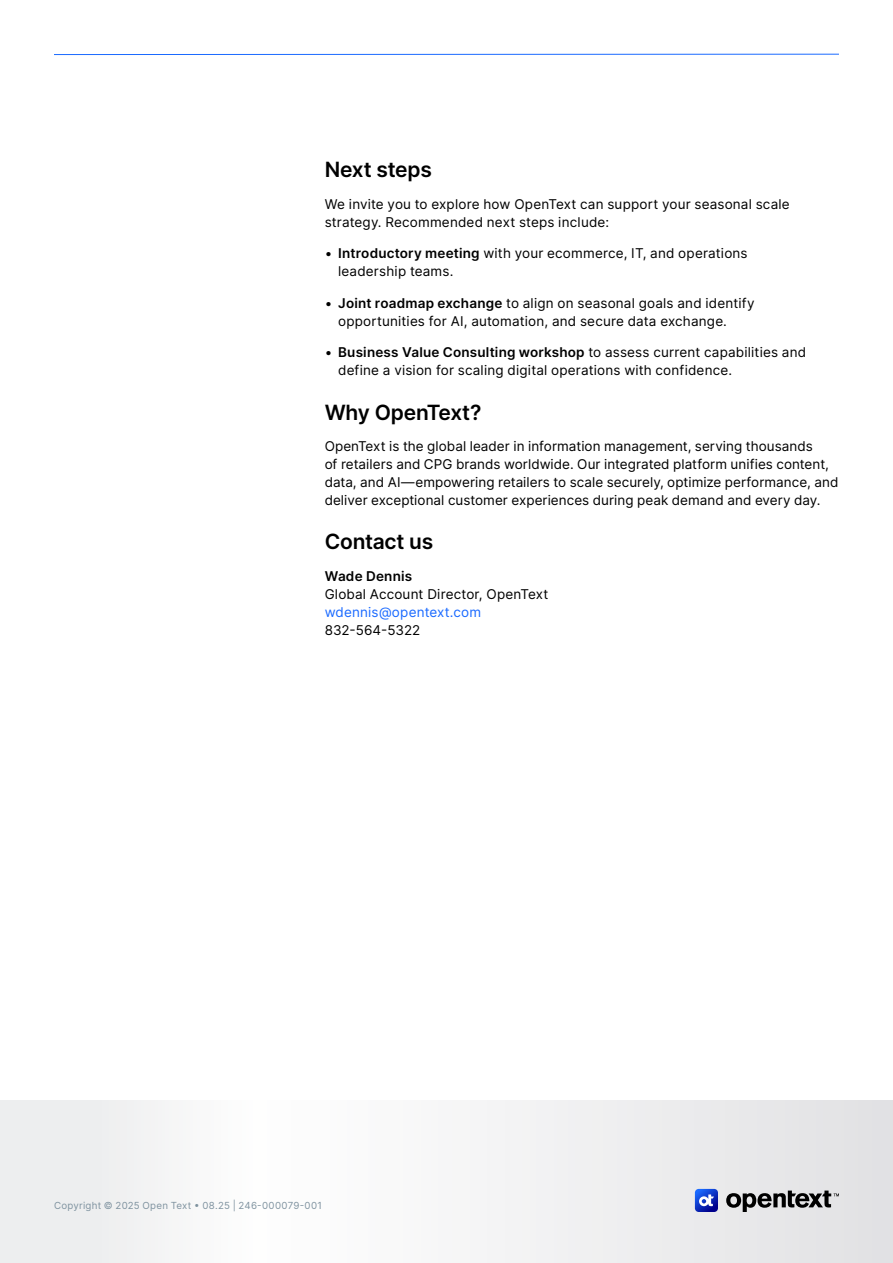
<style>
.page{position:relative;width:893px;height:1263px;background:#fff}
.page>*{position:absolute;margin:0;border:0;box-sizing:border-box;transform-origin:0 0}
.H2_Heading{font:600 21px "Inter";letter-spacing:-.01em;color:#000}
.Body{font:13.5px/18px "Inter";letter-spacing:.01em;color:#000}
.t1{font:9.75px "Inter";letter-spacing:.025em;color:#7e929f}
.s1{font-weight:600}
.s2{color:#1a6aff}
</style>
<div class="page">
<svg style="left:0;top:1101px;width:893px;height:162px"></svg>
<svg style="left:726px;top:1190px;width:113px;height:22px"></svg>
<svg style="left:695px;top:1189px;width:23px;height:23px"></svg>
<hr style="left:54px;top:54px;width:785px;height:1px;background:#1a6aff">
<h2 class="H2_Heading" style="left:325px;top:154px;width:109px">Next steps</h2>
<p class="Body" style="left:325px;top:195px;width:467px">We invite you to explore how OpenText can support your seasonal scale strategy. Recommended next steps include:</p>
<p class="Body" style="left:338px;top:244px;width:411px;text-indent:-14px">• <span class="s1">Introductory meeting</span> with your ecommerce, IT, and operations leadership teams.</p>
<p class="Body" style="left:338px;top:294px;width:418px;text-indent:-14px">• <span class="s1">Joint roadmap exchange</span> to align on seasonal goals and identify opportunities for AI, automation, and secure data exchange.</p>
<p class="Body" style="left:338px;top:343px;width:469px;text-indent:-14px">• <span class="s1">Business Value Consulting workshop</span> to assess current capabilities and define a vision for scaling digital operations with confidence.</p>
<h2 class="H2_Heading" style="left:325px;top:396px;width:158px">Why OpenText?</h2>
<p class="Body" style="left:325px;top:437px;width:515px">OpenText is the global leader in information management, serving thousands<br>of retailers and CPG brands worldwide. Our integrated platform unifies content, data, and AI—empowering retailers to scale securely, optimize performance, and deliver exceptional customer experiences during peak demand and every day.</p>
<h2 class="H2_Heading" style="left:325px;top:526px;width:110px">Contact us</h2>
<p class="Body" style="left:325px;top:567px;width:225px"><span class="s1">Wade Dennis<br></span>Global Account Director, OpenText <span class="s2">wdennis@opentext.com<br></span>832-564-5322</p>
<p class="t1" style="left:54px;top:1198px;width:269px">Copyright © 2025 Open Text • 08.25 | 246-000079-001</p>
</div>
